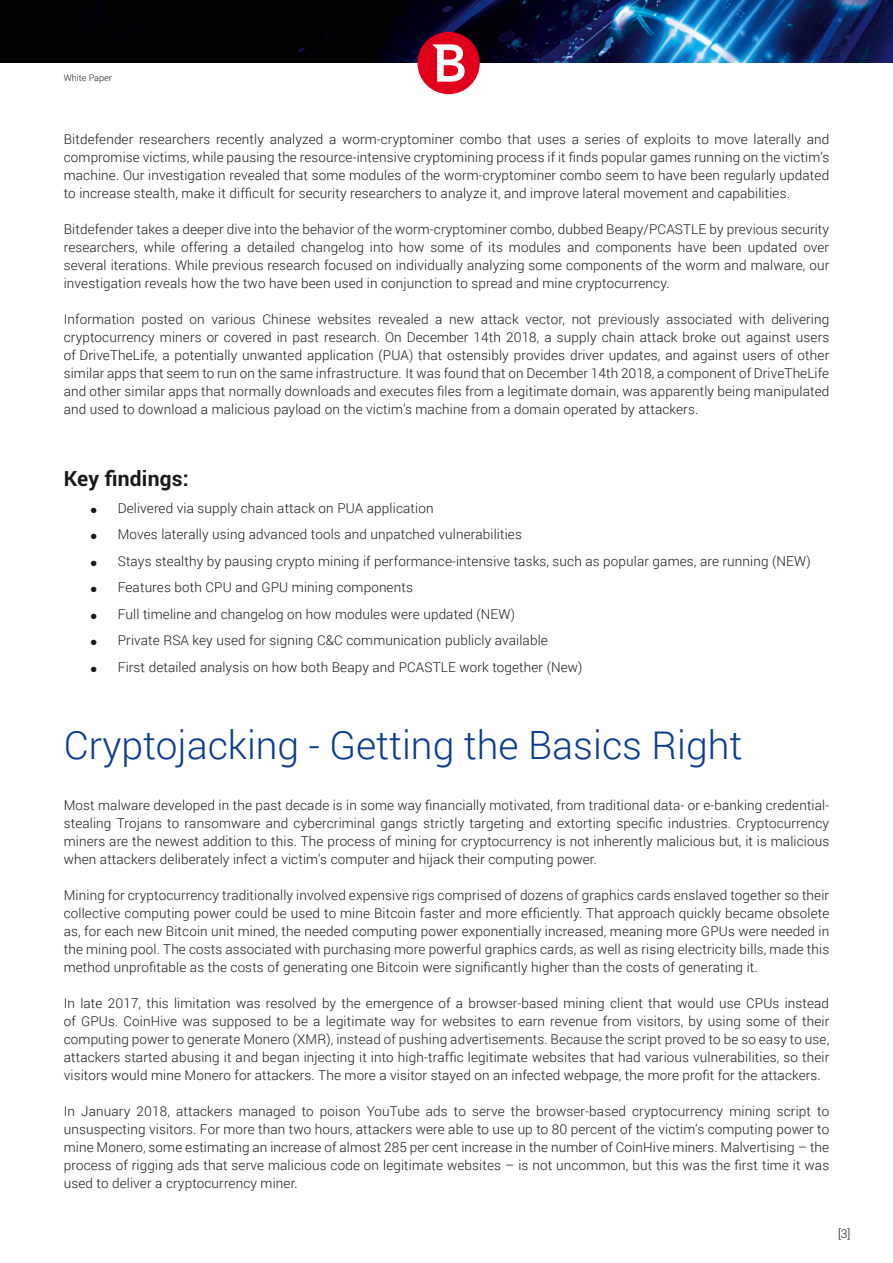
<style>
.page{position:relative;width:893px;height:1263px;background:#fff}
.page>*{position:absolute;margin:0;border:0;box-sizing:border-box;transform-origin:0 0}
.Heading-M{font:300 39px "Roboto";color:#0a3b93}
.Copy{font:700 21px "Roboto";letter-spacing:.01em;color:#1a1818}
.Copy-2{font:300 13.5px/18px "Roboto";letter-spacing:.01em;color:#1a1818;text-align:justify}
.t1{font:300 12px "Roboto";color:#1a1818}
.t2{font:300 9px "Roboto";color:#1a1818}
</style>
<div class="page">
<img style="left:0;top:0;width:893px;height:62px">
<div style="left:417px;top:32px;width:63px;height:62px;background:#e0001b;border-radius:50%"></div>
<svg style="left:433px;top:44px;width:32px;height:38px"></svg>
<p class="t2" style="left:64px;top:71px;width:49px">White Paper</p>
<p class="Copy-2" style="left:64px;top:130px;width:767px">Bitdefender researchers recently analyzed a worm-cryptominer combo that uses a series of exploits to move laterally and compromise victims, while pausing the resource-intensive cryptomining process if it finds popular games running on the victim’s machine. Our investigation revealed that some modules of the worm-cryptominer combo seem to have been regularly updated to increase stealth, make it difficult for security researchers to analyze it, and improve lateral movement and capabilities.</p>
<p class="Copy-2" style="left:64px;top:220px;width:767px">Bitdefender takes a deeper dive into the behavior of the worm-cryptominer combo, dubbed Beapy/PCASTLE by previous security researchers, while offering a detailed changelog into how some of its modules and components have been updated over several iterations. While previous research focused on individually analyzing some components of the worm and malware, our investigation reveals how the two have been used in conjunction to spread and mine cryptocurrency.</p>
<p class="Copy-2" style="left:64px;top:310px;width:767px">Information posted on various Chinese websites revealed a new attack vector, not previously associated with delivering cryptocurrency miners or covered in past research. On December 14th 2018, a supply chain attack broke out against users of DriveTheLife, a potentially unwanted application (PUA) that ostensibly provides driver updates, and against users of other similar apps that seem to run on the same infrastructure. It was found that on December 14th 2018, a component of DriveTheLife and other similar apps that normally downloads and executes files from a legitimate domain, was apparently being manipulated and used to download a malicious payload on the victim’s machine from a domain operated by attackers.</p>
<p class="Copy" style="left:64px;top:464px;width:127px">Key findings:</p>
<p class="Copy-2" style="left:91px;top:498px;width:344px">● Delivered via supply chain attack on PUA application</p>
<p class="Copy-2" style="left:91px;top:525px;width:433px">● Moves laterally using advanced tools and unpatched vulnerabilities</p>
<p class="Copy-2" style="left:91px;top:551px;width:721px">● Stays stealthy by pausing crypto mining if performance-intensive tasks, such as popular games, are running (NEW)</p>
<p class="Copy-2" style="left:91px;top:578px;width:324px">● Features both CPU and GPU mining components</p>
<p class="Copy-2" style="left:91px;top:604px;width:426px">● Full timeline and changelog on how modules were updated (NEW)</p>
<p class="Copy-2" style="left:91px;top:631px;width:459px">● Private RSA key used for signing C&amp;C communication publicly available</p>
<p class="Copy-2" style="left:91px;top:657px;width:493px">● First detailed analysis on how both Beapy and PCASTLE work together (New)</p>
<p class="Heading-M" style="left:64px;top:718px;width:680px">Cryptojacking - Getting the Basics Right</p>
<p class="Copy-2" style="left:64px;top:796px;width:767px">Most malware developed in the past decade is in some way financially motivated, from traditional data- or e-banking credential&shy;stealing Trojans to ransomware and cybercriminal gangs strictly targeting and extorting specific industries. Cryptocurrency miners are the newest addition to this. The process of mining for cryptocurrency is not inherently malicious but, it is malicious when attackers deliberately infect a victim’s computer and hijack their computing power.</p>
<p class="Copy-2" style="left:64px;top:886px;width:767px">Mining for cryptocurrency traditionally involved expensive rigs comprised of dozens of graphics cards enslaved together so their collective computing power could be used to mine Bitcoin faster and more efficiently. That approach quickly became obsolete as, for each new Bitcoin unit mined, the needed computing power exponentially increased, meaning more GPUs were needed in the mining pool. The costs associated with purchasing more powerful graphics cards, as well as rising electricity bills, made this method unprofitable as the costs of generating one Bitcoin were significantly higher than the costs of generating it.</p>
<p class="Copy-2" style="left:64px;top:994px;width:767px">In late 2017, this limitation was resolved by the emergence of a browser-based mining client that would use CPUs instead of GPUs. CoinHive was supposed to be a legitimate way for websites to earn revenue from visitors, by using some of their computing power to generate Monero (XMR), instead of pushing advertisements. Because the script proved to be so easy to use, attackers started abusing it and began injecting it into high-traffic legitimate websites that had various vulnerabilities, so their visitors would mine Monero for attackers. The more a visitor stayed on an infected webpage, the more profit for the attackers.</p>
<p class="Copy-2" style="left:64px;top:1102px;width:767px">In January 2018, attackers managed to poison YouTube ads to serve the browser-based cryptocurrency mining script to unsuspecting visitors. For more than two hours, attackers were able to use up to 80 percent of the victim’s computing power to mine Monero, some estimating an increase of almost 285 per cent increase in the number of CoinHive miners. Malvertising – the process of rigging ads that serve malicious code on legitimate websites – is not uncommon, but this was the first time it was used to deliver a cryptocurrency miner.</p>
<p class="t1" style="left:838px;top:1225px;width:14px">[3]</p>
</div>
